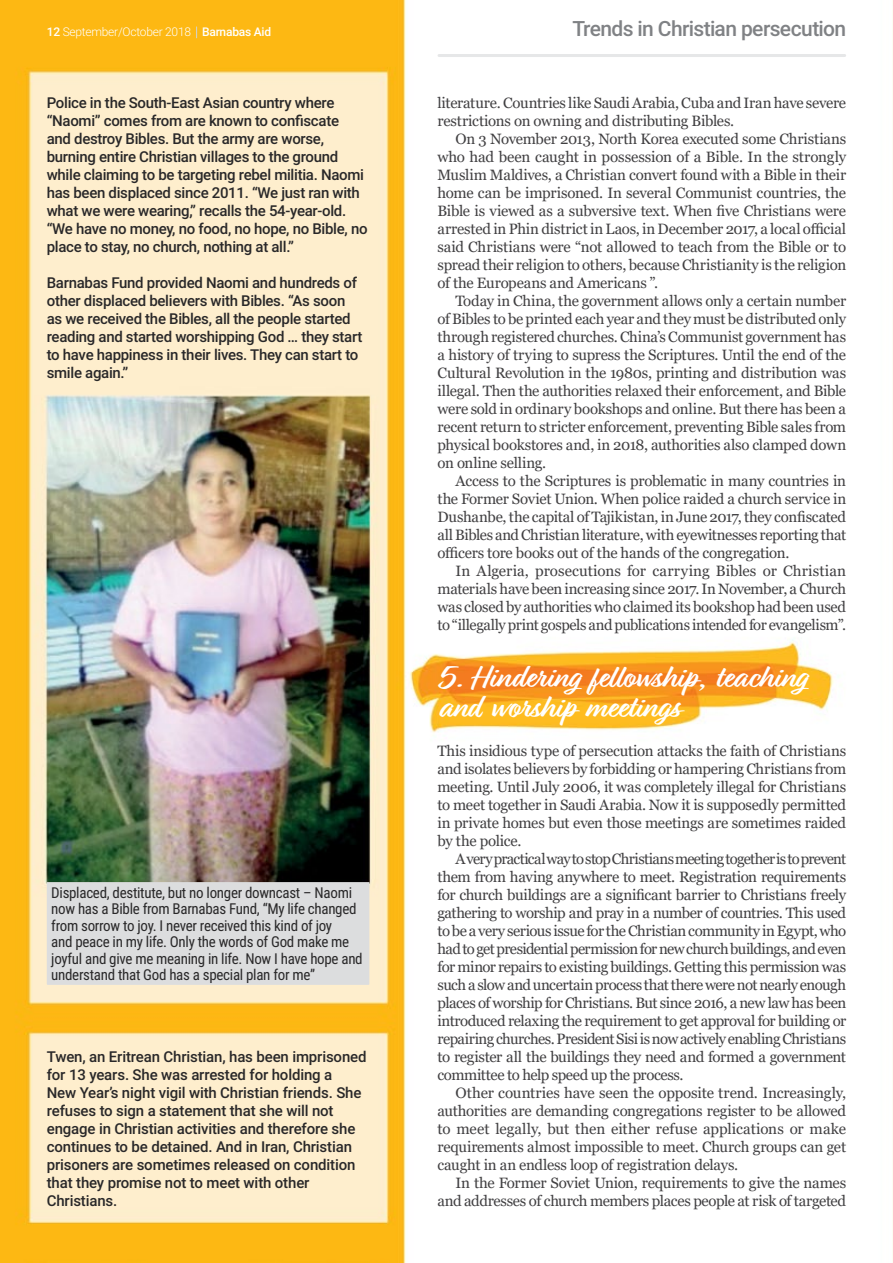
<style>
.page{position:relative;width:893px;height:1263px;background:#fff}
.page>*{position:absolute;margin:0;border:0;box-sizing:border-box;transform-origin:0 0}
.t1{font:700 33px/30px "Relation";letter-spacing:-.01em;color:#fff}
.t2{font:500 21px "Roboto";letter-spacing:-.03em;color:#808285}
.t3{font:15px/18px "Georgia";letter-spacing:-.02em;color:#414042;text-align:justify}
.t4{font:500 15px/18px "Roboto";letter-spacing:-.02em;color:#292829}
.t5{font:15px/16.5px "Roboto Condensed";letter-spacing:-.02em;color:#292829}
.t6{font:300 12px "Roboto";letter-spacing:-.02em;color:#fff}
.s1{font-weight:500}
</style>
<div class="page">
<img style="left:0;top:0;width:893px;height:1263px">
<div style="left:47px;top:882px;width:322px;height:103px;background:#dcddde"></div>
<hr style="left:439px;top:54px;width:406px;height:3px;background:#e6e7e8">
<p class="t6" style="left:47px;top:23px;width:226px"><span class="s1">12</span> September/October 2018 <span class="s1">Barnabas Aid</span></p>
<h2 class="t2" style="left:573px;top:14px;width:275px">Trends in Christian persecution</h2>
<p class="t4" style="left:47px;top:93px;width:322px">Police in the South-East Asian country where “Naomi” comes from are known to confiscate<br>and destroy Bibles. But the army are worse, burning entire Christian villages to the ground while claiming to be targeting rebel militia. Naomi has been displaced since 2011. “We just ran with what we were wearing,” recalls the 54-year-old. “We have no money, no food, no hope, no Bible, no place to stay, no church, nothing at all.”</p>
<p class="t4" style="left:47px;top:273px;width:317px">Barnabas Fund provided Naomi and hundreds of other displaced believers with Bibles. “As soon as we received the Bibles, all the people started reading and started worshipping God … they start to have happiness in their lives. They can start to smile again.”</p>
<p class="t5" style="left:51px;top:884px;width:313px">Displaced, destitute, but no longer downcast – Naomi now has a Bible from Barnabas Fund, “My life changed from sorrow to joy. I never received this kind of joy<br>and peace in my life. Only the words of God make me joyful and give me meaning in life. Now I have hope and understand that God has a special plan for me”</p>
<p class="t4" style="left:47px;top:1047px;width:321px">Twen, an Eritrean Christian, has been imprisoned for 13 years. She was arrested for holding a<br>New Year’s night vigil with Christian friends. She refuses to sign a statement that she will not engage in Christian activities and therefore she continues to be detained. And in Iran, Christian prisoners are sometimes released on condition that they promise not to meet with other Christians.</p>
<p class="t3" style="left:437px;top:94px;width:410px">literature. Countries like Saudi Arabia, Cuba and Iran have severe restrictions on owning and distributing Bibles.</p>
<p class="t3" style="left:437px;top:130px;width:410px;text-indent:18px">On 3 November 2013, North Korea executed some Christians who had been caught in possession of a Bible. In the strongly Muslim Maldives, a Christian convert found with a Bible in their home can be imprisoned. In several Communist countries, the Bible is viewed as a subversive text. When five Christians were arrested in Phin district in Laos, in December 2017, a local official said Christians were “not allowed to teach from the Bible or to spread their religion to others, because Christianity is the religion of the Europeans and Americans ”.</p>
<p class="t3" style="left:437px;top:292px;width:410px;text-indent:18px">Today in China, the government allows only a certain number of Bibles to be printed each year and they must be distributed only through registered churches. China’s Communist government has a history of trying to supress the Scriptures. Until the end of the Cultural Revolution in the 1980s, printing and distribution was illegal. Then the authorities relaxed their enforcement, and Bible were sold in ordinary bookshops and online. But there has been a recent return to stricter enforcement, preventing Bible sales from physical bookstores and, in 2018, authorities also clamped down on online selling.</p>
<p class="t3" style="left:437px;top:472px;width:410px;text-indent:18px">Access to the Scriptures is problematic in many countries in the Former Soviet Union. When police raided a church service in Dushanbe, the capital of Tajikistan, in June 2017, they confiscated all Bibles and Christian literature, with eyewitnesses reporting that officers tore books out of the hands of the congregation.</p>
<p class="t3" style="left:437px;top:562px;width:410px;text-indent:18px">In Algeria, prosecutions for carrying Bibles or Christian materials have been increasing since 2017. In November, a Church was closed by authorities who claimed its bookshop had been used to “illegally print gospels and publications intended for evangelism”.</p>
<h1 class="t1" style="left:437px;top:662px;width:370px">5. Hindering fellowship, teaching and worship meetings</h1>
<p class="t3" style="left:437px;top:742px;width:410px">This insidious type of persecution attacks the faith of Christians and isolates believers by forbidding or hampering Christians from meeting. Until July 2006, it was completely illegal for Christians to meet together in Saudi Arabia. Now it is supposedly permitted in private homes but even those meetings are sometimes raided by the police.</p>
<p class="t3" style="left:437px;top:850px;width:410px;text-indent:18px">A very practical way to stop Christians meeting together is to prevent them from having anywhere to meet. Registration requirements for church buildings are a significant barrier to Christians freely gathering to worship and pray in a number of countries. This used to be a very serious issue for the Christian community in Egypt, who had to get presidential permission for new church buildings, and even for minor repairs to existing buildings. Getting this permission was such a slow and uncertain process that there were not nearly enough places of worship for Christians. But since 2016, a new law has been introduced relaxing the requirement to get approval for building or repairing churches. President Sisi is now actively enabling Christians to register all the buildings they need and formed a government committee to help speed up the process.</p>
<p class="t3" style="left:437px;top:1084px;width:410px;text-indent:18px">Other countries have seen the opposite trend. Increasingly, authorities are demanding congregations register to be allowed to meet legally, but then either refuse applications or make requirements almost impossible to meet. Church groups can get caught in an endless loop of registration delays.</p>
<p class="t3" style="left:437px;top:1174px;width:410px;text-align:right">In the Former Soviet Union, requirements to give the names and addresses of church members places people at risk of targeted</p>
</div>
